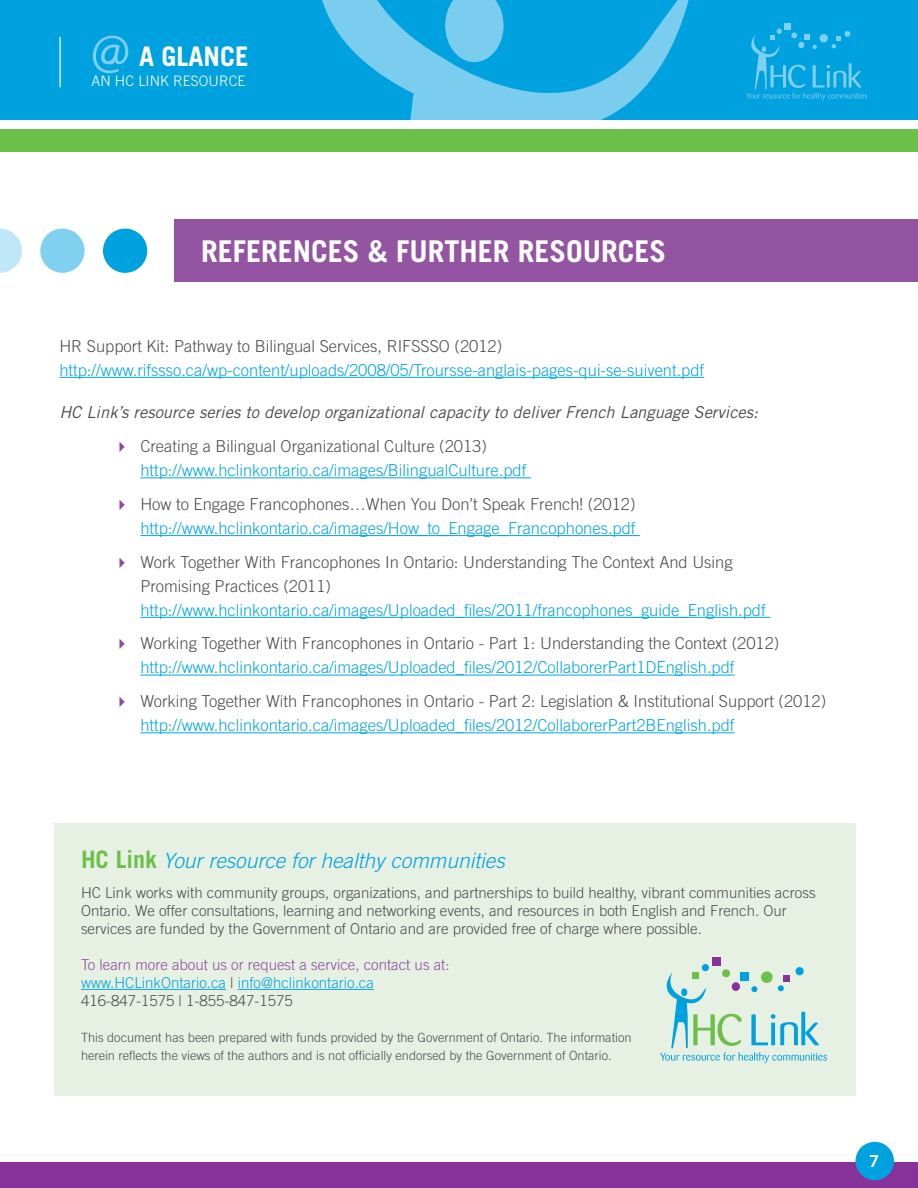
<style>
.page{position:relative;width:918px;height:1188px;background:#fff}
.page>*{position:absolute;margin:0;border:0;box-sizing:border-box;transform-origin:0 0}
.t1{font:700 30px "Trade Gothic LT Std";color:#fff}
.t2{font:700 27px "Trade Gothic LT Std";color:#fff}
.t3{font:italic 300 21px "Trade Gothic LT Std";color:#00a1df}
.t4{font:300 16.5px "Trade Gothic LT Std";color:#00a5e1}
.t5{font:300 16.5px/24px "Trade Gothic LT Std";color:#4d4d4f}
.t6{font:italic 16.5px "Trade Gothic LT Std";color:#4d4d4f}
.t7{font:16.5px "Trade Gothic LT Std Bd 2";color:#fff}
.t8{font:300 15px/18px "Trade Gothic LT Std";color:#4d4d4f}
.t9{font:300 15px/18px "Trade Gothic LT Std";color:#8e4a9f}
.t10{font:300 14.4px "Trade Gothic LT Std";color:#fff}
.t11{font:300 12.75px/18px "Trade Gothic LT Std";color:#4d4d4f}
.s1{font-weight:700;font-style:normal;font-size:24px;color:#6cc04a}
.s2{color:#00a5e1}
.s3{color:#4d4d4f}
</style>
<div class="page">
<div style="left:0;top:0;width:918px;height:120px;background:#00a1df"></div>
<svg style="left:291px;top:0;width:402px;height:537px"></svg>
<div style="left:0;top:129px;width:918px;height:23px;background:#6cc04a"></div>
<hr style="left:59px;top:37px;width:2px;height:50px;background:#fff">
<div style="left:0;top:1162px;width:918px;height:26px;background:#873299"></div>
<div style="left:855px;top:1142px;width:39px;height:38px;background:#00a1df;border-radius:50%"></div>
<svg style="left:93px;top:36px;width:35px;height:37px"></svg>
<div style="left:784px;top:23px;width:7px;height:7px;background:#7fcfee"></div>
<svg style="left:746px;top:29px;width:121px;height:71px"></svg>
<div style="left:174px;top:220px;width:744px;height:62px;background:#9355a2"></div>
<div style="left:103px;top:229px;width:44px;height:44px;background:#00a1df;border-radius:50%"></div>
<div style="left:40px;top:229px;width:45px;height:44px;background:#80d0ef;border-radius:50%"></div>
<svg style="left:0;top:229px;width:22px;height:44px"></svg>
<div style="left:54px;top:824px;width:802px;height:272px;background:#e6f1e3"></div>
<hr style="left:81px;top:989px;width:145px;height:1px;background:#00a5e1">
<hr style="left:238px;top:989px;width:136px;height:1px;background:#00a5e1">
<div style="left:796px;top:967px;width:8px;height:8px;background:#00a1df;border-radius:50%"></div>
<div style="left:712px;top:957px;width:9px;height:9px;background:#873299"></div>
<div style="left:702px;top:964px;width:7px;height:7px;background:#00a1df;border-radius:50%"></div>
<svg style="left:722px;top:969px;width:8px;height:8px"></svg>
<svg style="left:660px;top:972px;width:167px;height:91px"></svg>
<hr style="left:59px;top:377px;width:645px;height:1px;background:#00a5e1">
<hr style="left:140px;top:477px;width:391px;height:1px;background:#00a5e1">
<hr style="left:140px;top:535px;width:500px;height:1px;background:#00a5e1">
<hr style="left:140px;top:617px;width:630px;height:1px;background:#00a5e1">
<hr style="left:140px;top:675px;width:595px;height:1px;background:#00a5e1">
<hr style="left:140px;top:732px;width:595px;height:1px;background:#00a5e1">
<h2 class="t2" style="left:139px;top:39px;width:111px">A GLANCE</h2>
<p class="t10" style="left:92px;top:72px;width:63px">AN HC LINK</p>
<p class="t10" style="left:173px;top:72px;width:10px">RESOURCE</p>
<h1 class="t1" style="left:201px;top:232px;width:34px">REFERENCES</h1>
<h1 class="t1" style="left:368px;top:232px;width:77px">&amp; FURTHER</h1>
<h1 class="t1" style="left:518px;top:232px;width:100px">RESOURCES</h1>
<p class="t5" style="left:59px;top:334px;width:338px">HR Support Kit: Pathway to Bilingual Services, RIFSSSO</p>
<p class="t5" style="left:455px;top:334px;width:49px">(2012)</p>
<p class="t4" style="left:59px;top:360px;width:646px">http://www.rifssso.ca/wp-content/uploads/2008/05/Troursse-anglais-pages-qui-se-suivent.pdf</p>
<p class="t6" style="left:59px;top:403px;width:700px">HC Link’s resource series to develop organizational capacity to deliver French Language Services:</p>
<p class="t5" style="left:140px;top:434px;width:348px">Creating a Bilingual Organizational Culture (2013)</p>
<p class="t4" style="left:140px;top:461px;width:388px">http://www.hclinkontario.ca/images/BilingualCulture.pdf</p>
<p class="t5" style="left:140px;top:492px;width:497px">How to Engage Francophones…When You Don’t Speak French! (2012)</p>
<p class="t4" style="left:140px;top:518px;width:497px">http://www.hclinkontario.ca/images/How_to_Engage_Francophones.pdf</p>
<p class="t5" style="left:140px;top:550px;width:594px">Work Together With Francophones I n Ontario: U nderstanding The Context And Using<br>Promising Practices (2011)</p>
<p class="t4" style="left:140px;top:600px;width:627px">http://www.hclinkontario.ca/images/U ploaded_files/2011/francophones_guide_English.pdf</p>
<p class="t5" style="left:140px;top:631px;width:641px">Working Together With Francophones in Ontario - Part 1: U nderstanding the Context (2012)</p>
<p class="t4" style="left:140px;top:658px;width:596px">http://www.hclinkontario.ca/images/U ploaded_files/2012/CollaborerPart1DEnglish.pdf</p>
<p class="t5" style="left:140px;top:689px;width:687px">Working Together With Francophones in Ontario - Part 2: Legislation &amp; I nstitutional Support (2012)</p>
<p class="t4" style="left:140px;top:716px;width:596px">http://www.hclinkontario.ca/images/U ploaded_files/2012/CollaborerPart2BEnglish.pdf</p>
<p class="t3" style="left:81px;top:848px;width:425px"><span class="s1">HC LINK</span> Your resource for healthy communities</p>
<p class="t8" style="left:81px;top:883px;width:736px">HC Link works with community groups, organizations, and partnerships to build healthy, vibrant communities across<br>Ontario. We offer consultations, learning and networking events, and resources in both English and French. Our services are funded by the Government of Ontario and are provided free of charge where possible.</p>
<p class="t9" style="left:81px;top:955px;width:370px">To learn more about us or request a service, contact us at: <span class="s2">www.HCLinkOntario.ca</span> <span class="s3">|</span> <span class="s2">info@hclinkontario.ca<br></span><span class="s3">416-847-1575 | 1-855-847-1575</span></p>
<p class="t11" style="left:81px;top:1028px;width:552px">This document has been prepared with funds provided by the Government of Ontario. The information herein reflects the views of the authors and is not officially endorsed by the Government of Ontario.</p>
<p class="t7" style="left:869px;top:1151px;width:12px">7</p>
</div>
